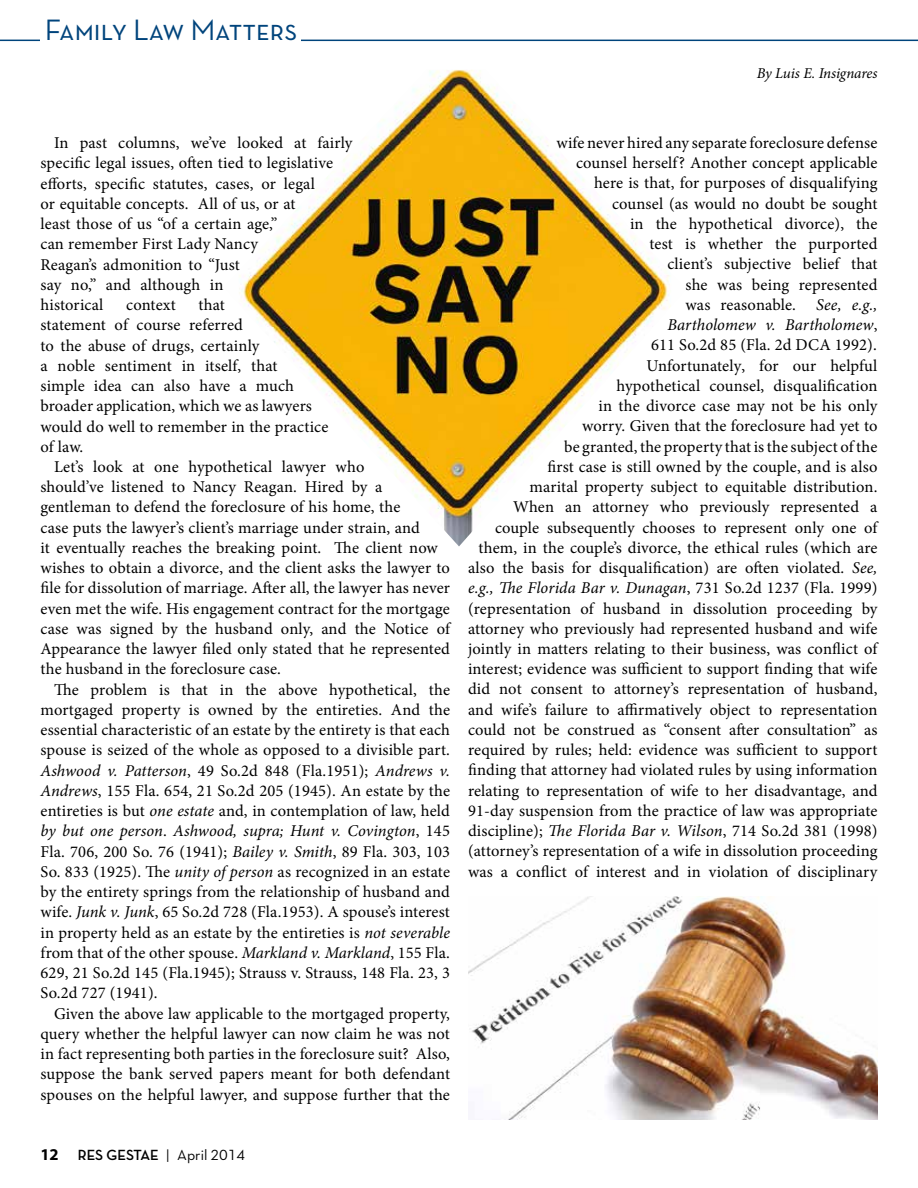
<style>
.page{position:relative;width:918px;height:1188px;background:#fff}
.page>*{position:absolute;margin:0;border:0;box-sizing:border-box;transform-origin:0 0}
.t1{font:30px "Neutra Text TF Book SC";color:#00447c}
.t2{font:16.5px/20.2px "Minion Pro";letter-spacing:.01em;color:#000}
.t3{font:700 16.5px "Myriad Pro";color:#000}
.t4{font:700 15px "Neutra Disp";color:#000}
.t5{font:italic 15px "Minion Pro";letter-spacing:-.01em;color:#000}
.s1{font-style:italic}
.s2{font-weight:500}
.s3{font-family:"Neutra Text TF Book Alt";font-weight:400}
</style>
<div class="page">
<hr style="left:0;top:40px;width:918px;height:1px;background:#00447c">
<div style="left:40px;top:20px;width:261px;height:38px;background:#fff"></div>
<img style="left:239px;top:70px;width:432px;height:476px">
<img style="left:468px;top:896px;width:410px;height:223px">
<h1 class="t1" style="left:45px;top:12px;width:254px">Family Law Matters</h1>
<p class="t5" style="left:757px;top:63px;width:122px">By Luis E. Insignares</p>
<p class="t2" style="left:41px;top:133px;width:314px;text-indent:13px">In past columns, we’ve looked at fairly specific legal issues, often tied to legislative efforts, specific statutes, cases, or legal<br>or equitable concepts. All of us, or at<br>least those of us “of a certain age,”<br>can remember First Lady Nancy<br>Reagan’s admonition to “Just<br>say no,” and although in<br>historical</p>
<p class="t2" style="left:41px;top:295px;width:289px;text-indent:158px">that<br>statement of course referred<br>to the abuse of drugs, certainly<br>a noble sentiment in itself, that<br>simple idea can also have a much broader application, which we as lawyers would do well to remember in the practice of law.</p>
<p class="t2" style="left:41px;top:457px;width:411px;text-indent:13px">Let’s look at one hypothetical lawyer who<br>should’ve listened to Nancy Reagan. Hired by a gentleman to defend the foreclosure of his home, the<br>case puts the lawyer’s client’s marriage under strain, and<br>it eventually reaches the breaking point. The client now wishes to obtain a divorce, and the client asks the lawyer to file for dissolution of marriage. After all, the lawyer has never even met the wife. His engagement contract for the mortgage case was signed by the husband only, and the Notice of Appearance the lawyer filed only stated that he represented the husband in the foreclosure case.</p>
<p class="t2" style="left:41px;top:679px;width:411px;text-align:justify;text-indent:13px">The problem is that in the above hypothetical, the mortgaged property is owned by the entireties. And the essential characteristic of an estate by the entirety is that each spouse is seized of the whole as opposed to a divisible part.<br><span class="s1">Ashwood v. Patterson</span>, 49 So.2d 848 (Fla.1951); <span class="s1">Andrews v.<br>Andrews</span>, 155 Fla. 654, 21 So.2d 205 (1945). An estate by the entireties is but <span class="s1">one estate</span> and, in contemplation of law, held <span class="s1">by but one person</span>. <span class="s1">Ashwood, supra; Hunt v. Covington</span>, 145<br>Fla. 706, 200 So. 76 (1941); <span class="s1">Bailey v. Smith</span>, 89 Fla. 303, 103<br>So. 833 (1925). The <span class="s1">unity of person</span> as recognized in an estate by the entirety springs from the relationship of husband and wife. <span class="s1">Junk v. Junk</span>, 65 So.2d 728 (Fla.1953). A spouse’s interest in property held as an estate by the entireties is <span class="s1">not severable </span>from that of the other spouse. <span class="s1">Markland v. Markland</span>, 155 Fla.<br>629, 21 So.2d 145 (Fla.1945); Strauss v. Strauss, 148 Fla. 23, 3<br>So.2d 727 (1941).</p>
<p class="t2" style="left:41px;top:1003px;width:411px;text-align:justify;text-indent:13px">Given the above law applicable to the mortgaged property, query whether the helpful lawyer can now claim he was not in fact representing both parties in the foreclosure suit? Also, suppose the bank served papers meant for both defendant spouses on the helpful lawyer, and suppose further that the</p>
<p class="t2" style="left:126px;top:295px;width:51px">context</p>
<p class="t2" style="left:468px;top:133px;width:411px;text-align:right">wife never hired any separate foreclosure defense<br>counsel herself? Another concept applicable<br>here is that, for purposes of disqualifying<br>counsel (as would no doubt be sought<br>in the hypothetical divorce), the<br>test is whether the purported<br>client’s subjective belief that<br>she was being represented<br>was reasonable. <span class="s1">See, e.g.,<br>Bartholomew v. Bartholomew</span>,<br>611 So.2d 85 (Fla. 2d DCA 1992).<br>Unfortunately, for our helpful<br>hypothetical counsel, disqualification<br>in the divorce case may not be his only<br>worry. Given that the foreclosure had yet to<br>be granted, the property that is the subject of the<br>first case is still owned by the couple, and is also<br>marital property subject to equitable distribution.<br>When an attorney who previously represented a couple subsequently chooses to represent only one of them, in the couple’s divorce, the ethical rules (which are also the basis for disqualification) are often violated. <span class="s1">See, e.g., The Florida Bar v. Dunagan</span>, 731 So.2d 1237 (Fla. 1999) (representation of husband in dissolution proceeding by attorney who previously had represented husband and wife jointly in matters relating to their business, was conflict of interest; evidence was sufficient to support finding that wife did not consent to attorney’s representation of husband, and wife’s failure to affirmatively object to representation could not be construed as “consent after consultation” as required by rules; held: evidence was sufficient to support finding that attorney had violated rules by using information relating to representation of wife to her disadvantage, and 91-day suspension from the practice of law was appropriate discipline); <span class="s1">The Florida Bar v. Wilson</span>, 714 So.2d 381 (1998) (attorney’s representation of a wife in dissolution proceeding was a conflict of interest and in violation of disciplinary</p>
<p class="t3" style="left:40px;top:1144px;width:20px">12</p>
<p class="t4" style="left:78px;top:1147px;width:169px">RES GESTAE <span class="s2">|</span> <span class="s3">April 2014</span></p>
</div>
